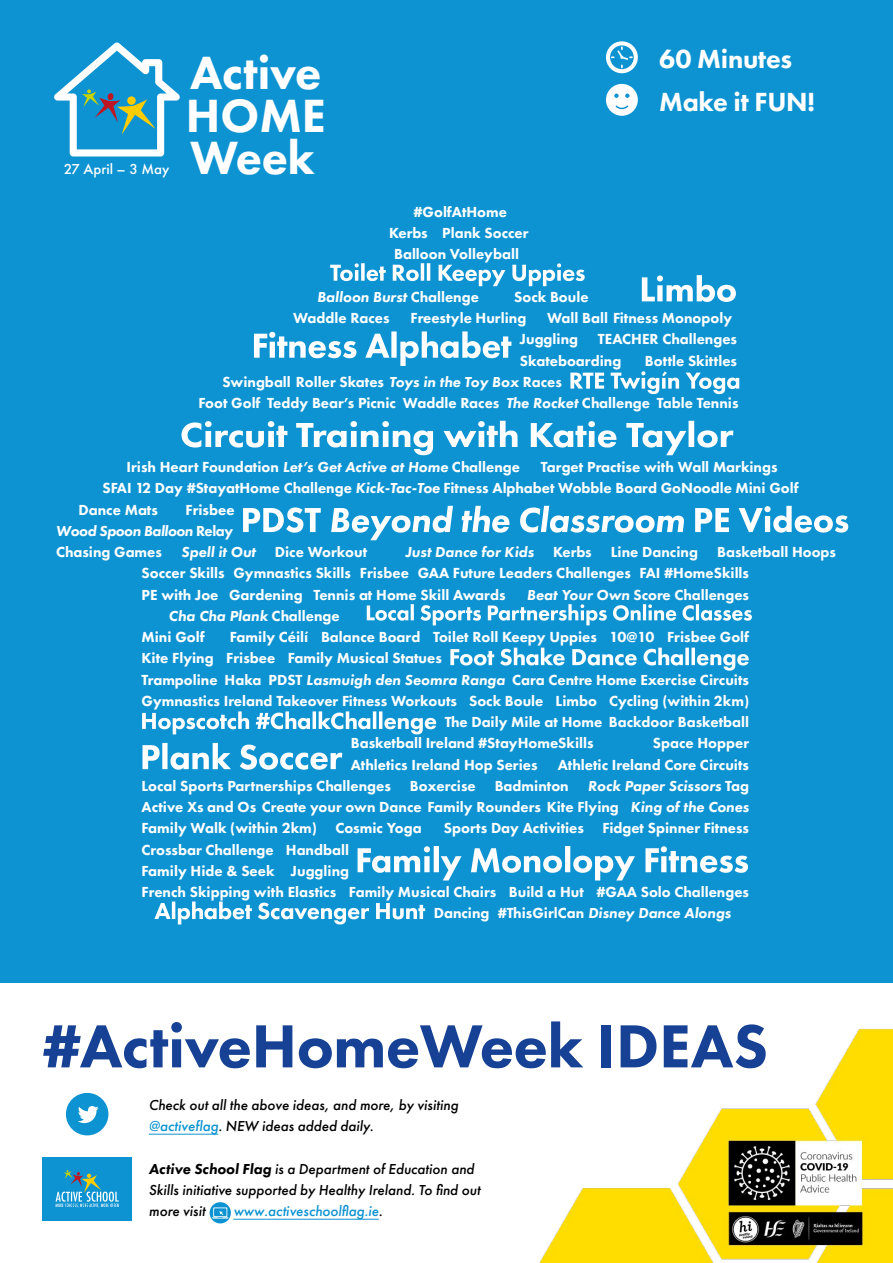
<style>
.page{position:relative;width:893px;height:1263px;background:#fff}
.page>*{position:absolute;margin:0;border:0;box-sizing:border-box;transform-origin:0 0}
.t1{font:800 63px "Futura PT";letter-spacing:-.01em;color:#164194}
.t2{font:800 48px/42.6px "Futura PT";letter-spacing:-.01em;color:#fff}
.t3{font:800 27px/42.5px "Futura PT";letter-spacing:-.01em;color:#fff}
.t4{font:800 15px/21.3px "Futura PT";color:#fff}
.t5{font:italic 500 15px/21.3px "Futura PT";color:#000}
.t6{font:italic 800 15px "Futura PT";color:#fff}
.t7{font:italic 500 15px "Futura PT";color:#0d93d2}
.t8{font:500 15px "Futura PT";color:#fff}
.s1{font-style:normal}
.s2{font-style:italic}
.s3{color:#0d93d2}
.s4{font-weight:800}
.s5{color:#000}
</style>
<div class="page">
<div style="left:0;top:0;width:893px;height:982px;background:#0d93d2"></div>
<img style="left:539px;top:1029px;width:354px;height:234px">
<hr style="left:149px;top:1134px;width:69px;height:1px;background:#0d93d2">
<hr style="left:233px;top:1219px;width:146px;height:1px;background:#0d93d2">
<svg style="left:210px;top:1202px;width:21px;height:21px"></svg>
<div style="left:43px;top:1157px;width:89px;height:63px;background:#0d93d2"></div>
<svg style="left:56px;top:1170px;width:63px;height:38px"></svg>
<svg style="left:367px;top:604px;width:385px;height:21px"></svg>
<svg style="left:243px;top:506px;width:605px;height:34px"></svg>
<svg style="left:358px;top:846px;width:390px;height:34px"></svg>
<svg style="left:142px;top:743px;width:200px;height:27px"></svg>
<svg style="left:642px;top:275px;width:94px;height:27px"></svg>
<svg style="left:181px;top:421px;width:552px;height:34px"></svg>
<svg style="left:254px;top:331px;width:257px;height:35px"></svg>
<svg style="left:154px;top:901px;width:271px;height:23px"></svg>
<svg style="left:330px;top:263px;width:255px;height:23px"></svg>
<svg style="left:450px;top:648px;width:299px;height:23px"></svg>
<svg style="left:570px;top:371px;width:169px;height:23px"></svg>
<svg style="left:142px;top:711px;width:294px;height:23px"></svg>
<svg style="left:66px;top:1093px;width:42px;height:42px"></svg>
<div style="left:606px;top:84px;width:32px;height:32px;background:#fff;border-radius:50%"></div>
<svg style="left:614px;top:94px;width:5px;height:4px"></svg>
<svg style="left:625px;top:94px;width:4px;height:4px"></svg>
<svg style="left:615px;top:105px;width:14px;height:4px"></svg>
<svg style="left:54px;top:42px;width:126px;height:114px"></svg>
<svg style="left:606px;top:41px;width:32px;height:32px"></svg>
<p class="t8" style="left:64px;top:160px;width:107px">27 April – 3 May</p>
<h2 class="t2" style="left:186px;top:51px;width:142px">Active<br>HOME</h2>
<h2 class="t2" style="left:190px;top:136px;width:126px">Week</h2>
<h3 class="t3" style="left:659px;top:37px;width:157px">60 Minutes<br>Make it FUN!</h3>
<p class="t4" style="left:389px;top:201px;width:141px;text-align:center">#GolfAtHome<br>Kerbs Plank Soccer<br>Balloon Volleyball</p>
<p class="t6" style="left:317px;top:288px;width:163px">Balloon Burst <span class="s1">Challenge</span></p>
<p class="t4" style="left:514px;top:286px;width:76px">Sock Boule</p>
<p class="t4" style="left:293px;top:307px;width:98px">Waddle Races</p>
<p class="t4" style="left:410px;top:307px;width:117px">Freestyle Hurling</p>
<p class="t4" style="left:520px;top:307px;width:214px;text-indent:27px">Wall Ball Fitness Monopoly<br>Juggling</p>
<p class="t4" style="left:520px;top:328px;width:219px;text-indent:78px">TEACHER Challenges<br>Skateboarding</p>
<p class="t4" style="left:645px;top:350px;width:94px">Bottle Skittles</p>
<p class="t4" style="left:199px;top:371px;width:542px;text-indent:24px">Swingball Roller Skates <span class="s2">Toys in the Toy Box</span> Races<br>Foot Golf Teddy Bear’s Picnic Waddle Races <span class="s2">The Rocket</span> Challenge Table Tennis</p>
<p class="t4" style="left:127px;top:456px;width:395px">Irish Heart Foundation <span class="s2">Let’s Get Active at Home</span> Challenge</p>
<p class="t4" style="left:541px;top:456px;width:238px">Target Practise with Wall Markings</p>
<p class="t4" style="left:103px;top:477px;width:698px">SFAI 12 Day #StayatHome Challenge <span class="s2">Kick-Tac-Toe</span> Fitness Alphabet Wobble Board GoNoodle Mini Golf</p>
<p class="t4" style="left:79px;top:499px;width:81px">Dance Mats</p>
<p class="t4" style="left:56px;top:499px;width:180px;text-align:justify;text-indent:130px">Frisbee <span class="s2">Wood Spoon Balloon</span> Relay Chasing Games</p>
<p class="t6" style="left:181px;top:543px;width:76px">Spell it Out</p>
<p class="t4" style="left:275px;top:541px;width:94px">Dice Workout</p>
<p class="t6" style="left:405px;top:543px;width:130px">Just Dance for Kids</p>
<p class="t4" style="left:553px;top:541px;width:40px">Kerbs</p>
<p class="t4" style="left:611px;top:541px;width:89px">Line Dancing</p>
<p class="t4" style="left:142px;top:541px;width:696px;text-indent:576px">Basketball Hoops<br>Soccer Skills Gymnastics Skills Frisbee GAA Future Leaders Challenges FAI #HomeSkills<br>PE with Joe Gardening Tennis at Home Skill Awards</p>
<p class="t4" style="left:527px;top:584px;width:224px"><span class="s2">Beat Your Own</span> Score Challenges</p>
<p class="t4" style="left:142px;top:605px;width:200px;text-indent:27px"><span class="s2">Cha Cha Plank</span> Challenge<br>Mini Golf</p>
<p class="t4" style="left:230px;top:626px;width:521px">Family Céilí Balance Board Toilet Roll Keepy Uppies 10@10 Frisbee Golf</p>
<p class="t4" style="left:142px;top:647px;width:302px">Kite Flying Frisbee Family Musical Statues</p>
<p class="t4" style="left:142px;top:669px;width:609px">Trampoline Haka PDST <span class="s2">Lasmuigh den Seomra Ranga</span> Cara Centre Home Exercise Circuits</p>
<p class="t4" style="left:142px;top:690px;width:609px">Gymnastics Ireland Takeover Fitness Workouts Sock Boule Limbo Cycling (within 2km)</p>
<p class="t4" style="left:445px;top:711px;width:306px">The Daily Mile at Home Backdoor Basketball</p>
<p class="t4" style="left:351px;top:732px;width:244px">Basketball Ireland #StayHomeSkills</p>
<p class="t4" style="left:653px;top:732px;width:98px">Space Hopper</p>
<p class="t4" style="left:351px;top:754px;width:188px">Athletics Ireland Hop Series</p>
<p class="t4" style="left:558px;top:754px;width:193px">Athletic Ireland Core Circuits</p>
<p class="t4" style="left:142px;top:775px;width:251px">Local Sports Partnerships Challenges</p>
<p class="t4" style="left:410px;top:775px;width:67px">Boxercise</p>
<p class="t4" style="left:495px;top:775px;width:76px">Badminton</p>
<p class="t4" style="left:142px;top:775px;width:609px;text-align:justify;text-indent:446px"><span class="s2">Rock Paper Scissors</span> Tag Active Xs and Os Create your own Dance Family Rounders Kite Flying <span class="s2">King of the Cones </span>Family Walk (within 2km) Cosmic Yoga</p>
<p class="t4" style="left:444px;top:817px;width:307px">Sports Day Activities Fidget Spinner Fitness</p>
<p class="t4" style="left:142px;top:839px;width:209px">Crossbar Challenge Handball</p>
<p class="t4" style="left:142px;top:860px;width:209px">Family Hide &amp; Seek Juggling</p>
<p class="t4" style="left:142px;top:881px;width:609px">French Skipping with Elastics Family Musical Chairs Build a Hut #GAA Solo Challenges</p>
<p class="t4" style="left:434px;top:902px;width:299px">Dancing #ThisGirlCan <span class="s2">Disney Dance Alongs</span></p>
<h1 class="t1" style="left:43px;top:1007px;width:727px">#ActiveHomeWeek IDEAS</h1>
<p class="t5" style="left:149px;top:1094px;width:311px">Check out all the above ideas, and more, by visiting <span class="s3">@activeflag</span>. NEW ideas added daily.</p>
<p class="t5" style="left:149px;top:1158px;width:333px"><span class="s4">Active School Flag</span> is a Department of Education and<br>Skills initiative supported by Healthy Ireland. To find out more visit</p>
<p class="t7" style="left:233px;top:1202px;width:151px">www.activeschoolflag.ie<span class="s5">.</span></p>
</div>
